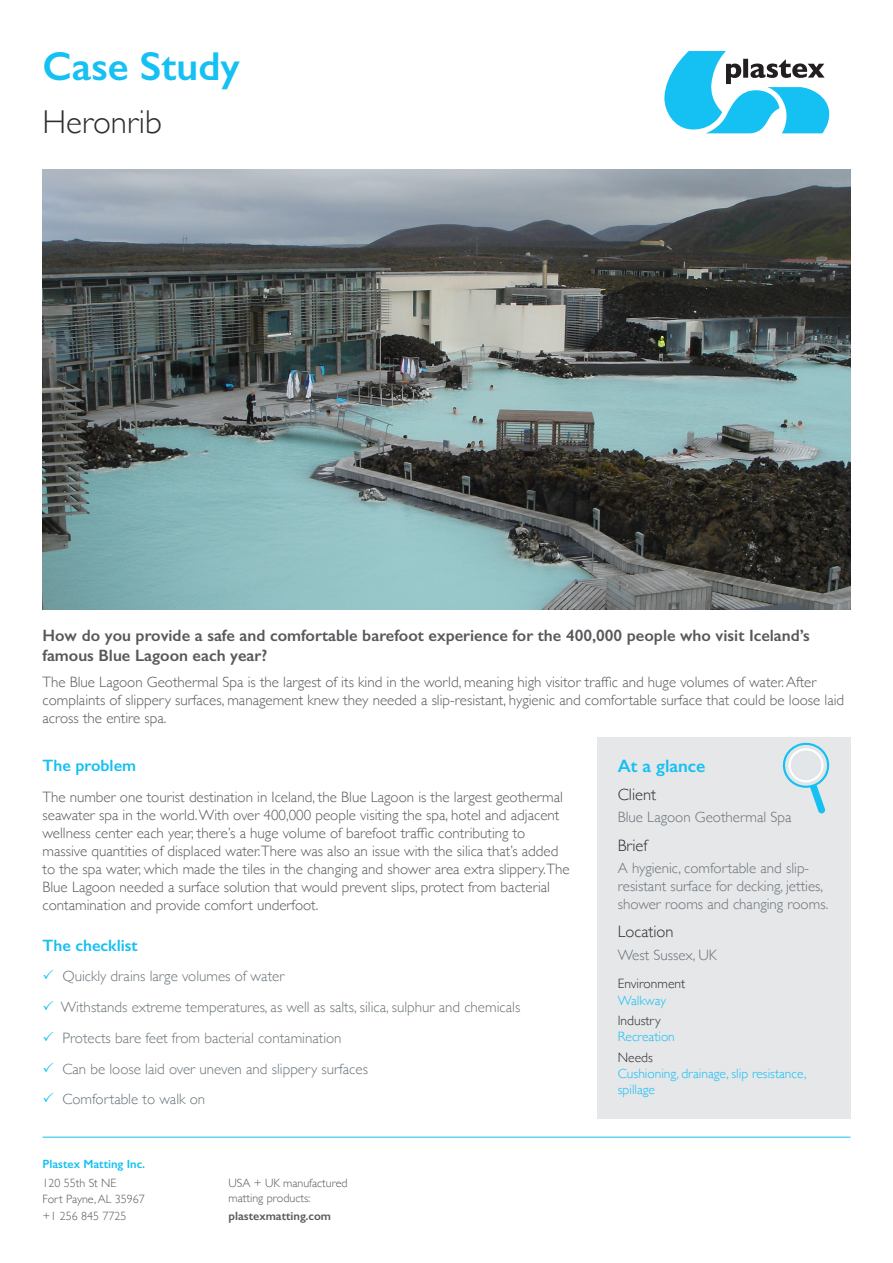
<style>
.page{position:relative;width:893px;height:1263px;background:#fff}
.page>*{position:absolute;margin:0;border:0;box-sizing:border-box;transform-origin:0 0}
.t1{font:600 40.5px "Gill Sans";color:#15c0f2}
.t2{font:300 33px "Gill Sans";color:#2c2e32}
.t3{font:600 18px "Gill Sans";color:#15c0f2}
.t4{font:600 16.5px/19.8px "Gill Sans";color:#59585c}
.t5{font:600 16.5px "Gill Sans";color:#15c0f2}
.t6{font:300 16.5px "Gill Sans";color:#2c2e32}
.t7{font:300 15px/18px "Gill Sans";color:#59585c}
.t8{font:300 15px/18px "Gill Sans";color:#697379}
.t9{font:300 13.5px/16.2px "Gill Sans";color:#15c0f2}
.t10{font:300 13.5px/16.2px "Gill Sans";color:#2c2e32}
.t11{font:300 12px/14.4px "Gill Sans";color:#59585c}
.t12{font:600 12px "Gill Sans";color:#59585c}
.t13{font:600 12px "Gill Sans";color:#15c0f2}
.s1{color:#15c0f2}
.s2{color:#2c2e32}
</style>
<div class="page">
<img style="left:43px;top:169px;width:807px;height:440px">
<hr style="left:43px;top:1137px;width:807px;height:1px;background:#15c0f2">
<svg style="left:664px;top:51px;width:165px;height:82px"></svg>
<div style="left:597px;top:737px;width:253px;height:382px;background:#e6e7e9"></div>
<svg style="left:782px;top:742px;width:48px;height:72px"></svg>
<p class="t1" style="left:43px;top:42px;width:199px">Case Study</p>
<p class="t2" style="left:43px;top:96px;width:121px">Heronrib</p>
<p class="t4" style="left:43px;top:625px;width:769px">How do you provide a safe and comfortable barefoot experience for the 400,000 people who visit Iceland’s famous Blue Lagoon each year?</p>
<p class="t7" style="left:43px;top:672px;width:803px">The Blue Lagoon Geothermal Spa is the largest of its kind in the world, meaning high visitor traffic and huge volumes of water. After complaints of slippery surfaces, management knew they needed a slip-resistant, hygienic and comfortable surface that could be loose laid across the entire spa.</p>
<p class="t5" style="left:43px;top:755px;width:95px">The problem</p>
<p class="t7" style="left:43px;top:787px;width:529px">The number one tourist destination in Iceland, the Blue Lagoon is the largest geothermal seawater spa in the world. With over 400,000 people visiting the spa, hotel and adjacent wellness center each year, there’s a huge volume of barefoot traffic contributing to massive quantities of displaced water.There was also an issue with the silica that’s added to the spa water, which made the tiles in the changing and shower area extra slippery.The Blue Lagoon needed a surface solution that would prevent slips, protect from bacterial contamination and provide comfort underfoot.</p>
<p class="t5" style="left:43px;top:935px;width:97px">The checklist</p>
<p class="t8" style="left:62px;top:967px;width:224px">Quickly drains large volumes of water</p>
<p class="t8" style="left:61px;top:997px;width:461px">Withstands extreme temperatures, as well as salts, silica, sulphur and chemicals</p>
<p class="t8" style="left:62px;top:1028px;width:281px">Protects bare feet from bacterial contamination</p>
<p class="t8" style="left:62px;top:1059px;width:307px">Can be loose laid over uneven and slippery surfaces</p>
<p class="t8" style="left:62px;top:1090px;width:144px">Comfortable to walk on</p>
<p class="t13" style="left:43px;top:1156px;width:104px">Plastex Matting Inc.</p>
<p class="t11" style="left:43px;top:1175px;width:75px">120 55th St NE</p>
<p class="t11" style="left:43px;top:1192px;width:104px">Fort Payne, AL 35967</p>
<p class="t11" style="left:43px;top:1208px;width:85px">+1 256 845 7725</p>
<p class="t11" style="left:229px;top:1176px;width:121px">USA + UK manufactured matting products:</p>
<p class="t12" style="left:229px;top:1209px;width:104px">plastexmatting.com</p>
<p class="t3" style="left:618px;top:755px;width:89px">At a glance</p>
<p class="t6" style="left:618px;top:782px;width:40px">Client</p>
<p class="t8" style="left:618px;top:808px;width:175px">Blue Lagoon Geothermal Spa</p>
<p class="t6" style="left:618px;top:832px;width:31px">Brief</p>
<p class="t8" style="left:618px;top:858px;width:212px">A hygienic, comfortable and slip&shy;resistant surface for decking, jetties, shower rooms and changing rooms.</p>
<p class="t6" style="left:618px;top:919px;width:57px">Location</p>
<p class="t8" style="left:618px;top:945px;width:101px">West Sussex, UK</p>
<p class="t10" style="left:618px;top:975px;width:69px">Environment<br><span class="s1">Walkway</span></p>
<p class="t9" style="left:618px;top:1012px;width:59px"><span class="s2">Industry<br></span>Recreation</p>
<p class="t9" style="left:618px;top:1049px;width:190px"><span class="s2">Needs<br></span>Cushioning, drainage, slip resistance, spillage</p>
</div>
